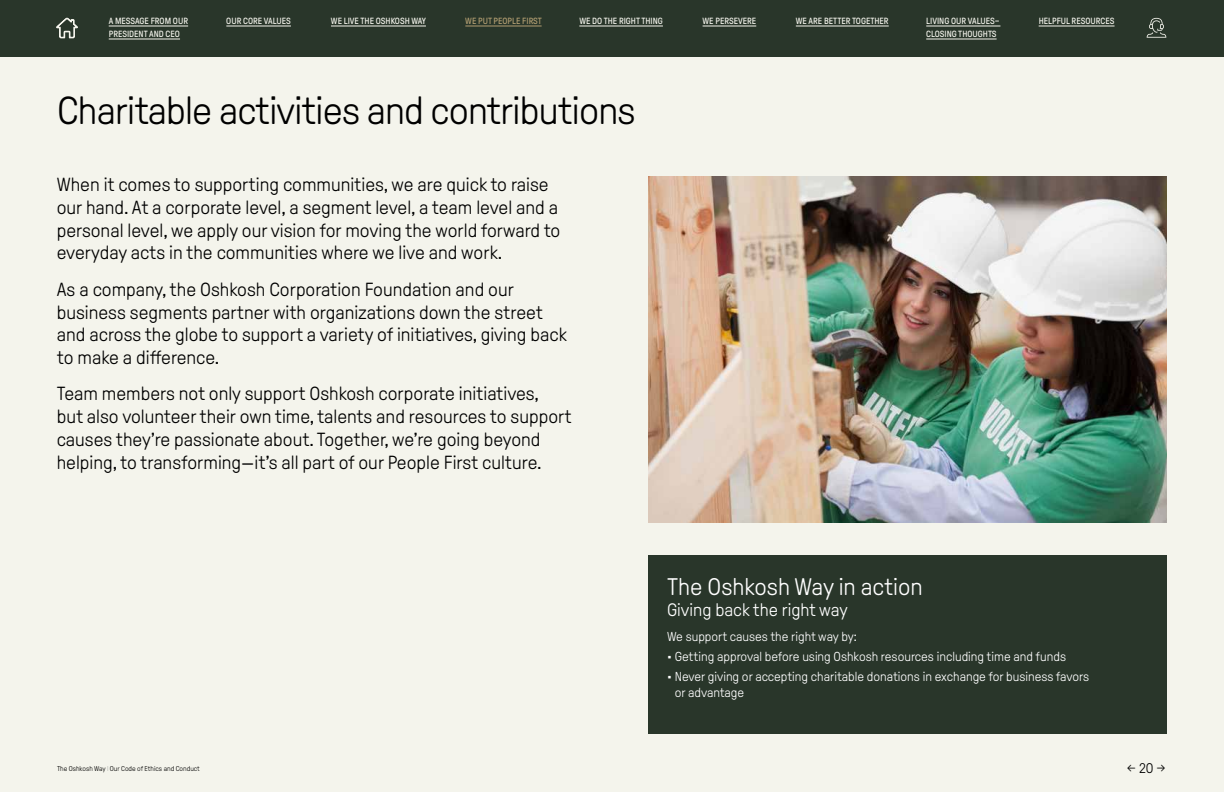
<style>
.page{position:relative;width:1224px;height:792px;background:#fff}
.page>*{position:absolute;margin:0;border:0;box-sizing:border-box;transform-origin:0 0}
.t1{font:300 39px "GT Pressura Pro";letter-spacing:-.02em;color:#000}
.t2{font:300 24px "GT Pressura Pro";color:#fff}
.t3{font:300 19px/22.8px "GT Pressura Pro";color:#000}
.t4{font:300 18px "GT Pressura Pro";color:#fff}
.t5{font:300 14px "GT Pressura Pro";color:#000}
.t6{font:300 13px/15.6px "GT Pressura Pro";color:#fff}
.t7{font:9px/13px "GT Pressura Pro";color:#f4f4ec}
.t8{font:9px "GT Pressura Pro";color:#b19d71}
.t9{font:300 7px "GT Pressura Pro";color:#000}
.s1{color:#a6aaa6}
</style>
<div class="page">
<div style="left:0;top:54px;width:1224px;height:738px;background:#f4f4ec"></div>
<div style="left:0;top:0;width:1224px;height:57px;background:#29362a"></div>
<hr style="left:1039px;top:26px;width:76px;height:1px;background:#f4f4ec">
<hr style="left:226px;top:26px;width:65px;height:1px;background:#f4f4ec">
<hr style="left:109px;top:26px;width:79px;height:1px;background:#f4f4ec">
<hr style="left:109px;top:39px;width:71px;height:1px;background:#f4f4ec">
<hr style="left:331px;top:26px;width:95px;height:1px;background:#f4f4ec">
<hr style="left:579px;top:26px;width:84px;height:1px;background:#f4f4ec">
<hr style="left:703px;top:26px;width:53px;height:1px;background:#f4f4ec">
<hr style="left:796px;top:26px;width:93px;height:1px;background:#f4f4ec">
<hr style="left:465px;top:26px;width:77px;height:1px;background:#b19d71">
<svg style="left:56px;top:18px;width:22px;height:20px"></svg>
<svg style="left:1147px;top:18px;width:19px;height:20px"></svg>
<hr style="left:926px;top:26px;width:74px;height:1px;background:#f4f4ec">
<hr style="left:926px;top:39px;width:71px;height:1px;background:#f4f4ec">
<img style="left:648px;top:176px;width:518px;height:346px">
<div style="left:648px;top:555px;width:518px;height:179px;background:#29362a"></div>
<p class="t7" style="left:109px;top:15px;width:81px">A MESSAGE FROM OUR</p>
<p class="t7" style="left:226px;top:15px;width:66px">OUR CORE VALUES</p>
<p class="t7" style="left:1039px;top:15px;width:77px">HELPFUL RESOURCES</p>
<p class="t7" style="left:109px;top:28px;width:73px">PRESIDENT AND CEO</p>
<p class="t7" style="left:331px;top:15px;width:97px">WE LIVE THE OSHKOSH WAY</p>
<p class="t8" style="left:465px;top:16px;width:78px">WE PUT PEOPLE FIRST</p>
<p class="t7" style="left:579px;top:15px;width:85px">WE DO THE RIGHT THING</p>
<p class="t7" style="left:703px;top:15px;width:55px">WE PERSEVERE</p>
<p class="t7" style="left:796px;top:15px;width:94px">WE ARE BETTER TOGETHER</p>
<p class="t7" style="left:926px;top:15px;width:75px">LIVING OUR VALUES–<br>CLOSING THOUGHTS</p>
<h1 class="t1" style="left:57px;top:90px;width:580px">Charitable activities and contributions</h1>
<p class="t3" style="left:57px;top:173px;width:505px">When it comes to supporting communities, we are quick to raise our hand. At a corporate level, a segment level, a team level and a personal level, we apply our vision for moving the world forward to everyday acts in the communities where we live and work.</p>
<p class="t3" style="left:57px;top:278px;width:512px">As a company, the Oshkosh Corporation Foundation and our business segments partner with organizations down the street and across the globe to support a variety of initiatives, giving back to make a difference.</p>
<p class="t3" style="left:57px;top:383px;width:516px">Team members not only support Oshkosh corporate initiatives,<br>but also volunteer their own time, talents and resources to support causes they’re passionate about. Together, we’re going beyond helping, to transforming—it’s all part of our People First culture.</p>
<p class="t2" style="left:667px;top:574px;width:257px">The Oshkosh Way in action</p>
<p class="t4" style="left:667px;top:601px;width:182px">Giving back the right way</p>
<p class="t6" style="left:667px;top:629px;width:191px">We support causes the right way by:</p>
<p class="t6" style="left:667px;top:649px;width:400px">• Getting approval before using Oshkosh resources including time and funds</p>
<p class="t6" style="left:675px;top:669px;width:416px;text-indent:-8px">• Never giving or accepting charitable donations in exchange for business favors or advantage</p>
<p class="t9" style="left:57px;top:765px;width:144px">The Oshkosh Way <span class="s1">l</span> Our Code of Ethics and Conduct</p>
<p class="t5" style="left:1127px;top:761px;width:40px">← 20 →</p>
</div>
